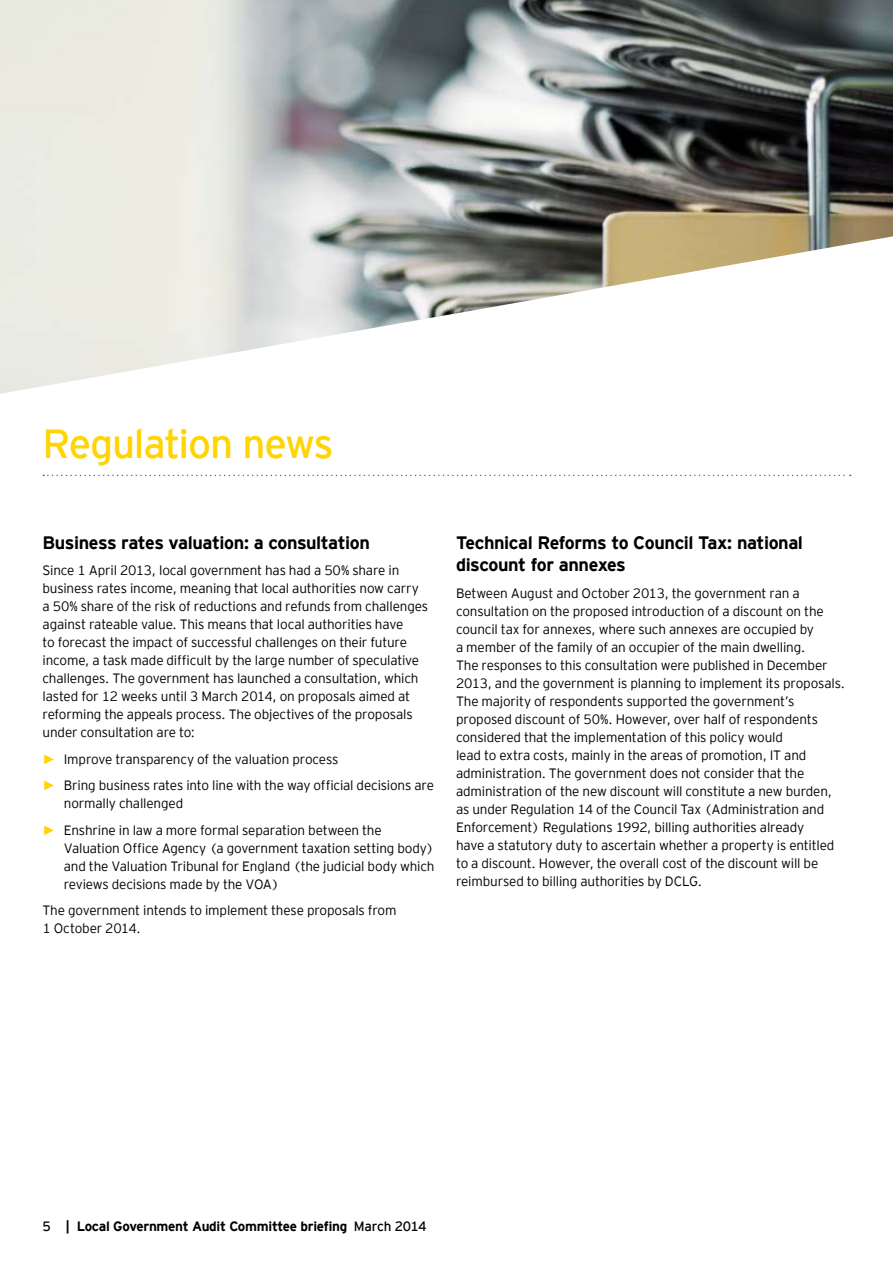
<style>
.page{position:relative;width:893px;height:1263px;background:#fff}
.page>*{position:absolute;margin:0;border:0;box-sizing:border-box;transform-origin:0 0}
.t1{font:40.5px "EY Interstate";letter-spacing:-.03em;color:#ffd400}
.t2{font:700 18px/22.5px "EY Interstate";letter-spacing:-.025em;color:#000}
.t3{font:300 13.5px/18px "EY Interstate";letter-spacing:-.015em;color:#000}
.t4{font:700 13.5px "EY Interstate";letter-spacing:-.02em;color:#000}
.s1{font-family:"Arial";font-weight:700;color:#ffd400}
.s2{font-weight:400}
</style>
<div class="page">
<img style="left:0;top:0;width:893px;height:394px">
<svg style="left:43px;top:475px;width:808px;height:1px"></svg>
<h1 class="t1" style="left:43px;top:414px;width:293px">Regulation news</h1>
<h2 class="t2" style="left:43px;top:530px;width:329px">Business rates valuation: a consultation</h2>
<p class="t3" style="left:43px;top:561px;width:387px">Since 1 April 2013, local government has had a 50% share in business rates income, meaning that local authorities now carry a 50% share of the risk of reductions and refunds from challenges against rateable value. This means that local authorities have<br>to forecast the impact of successful challenges on their future income, a task made difficult by the large number of speculative challenges. The government has launched a consultation, which lasted for 12 weeks until 3 March 2014, on proposals aimed at reforming the appeals process. The objectives of the proposals under consultation are to:</p>
<p class="t3" style="left:43px;top:745px;width:393px;line-height:26.5px"><span class="s1">►</span> Improve transparency of the valuation process<br><span class="s1">►</span> Bring business rates into line with the way official decisions are</p>
<p class="t3" style="left:43px;top:789px;width:341px;line-height:26.5px;text-indent:21px">normally challenged<br><span class="s1">►</span> Enshrine in law a more formal separation between the</p>
<p class="t3" style="left:64px;top:838px;width:372px;text-align:justify">Valuation Office Agency (a government taxation setting body) and the Valuation Tribunal for England (the judicial body which reviews decisions made by the VOA)</p>
<p class="t3" style="left:43px;top:901px;width:355px">The government intends to implement these proposals from<br>1 October 2014.</p>
<h2 class="t2" style="left:456px;top:530px;width:348px">Technical Reforms to Council Tax: national discount for annexes</h2>
<p class="t3" style="left:456px;top:583px;width:390px">Between August and October 2013, the government ran a consultation on the proposed introduction of a discount on the council tax for annexes, where such annexes are occupied by<br>a member of the family of an occupier of the main dwelling.<br>The responses to this consultation were published in December 2013, and the government is planning to implement its proposals.<br>The majority of respondents supported the government’s proposed discount of 50%. However, over half of respondents considered that the implementation of this policy would<br>lead to extra costs, mainly in the areas of promotion, IT and administration. The government does not consider that the administration of the new discount will constitute a new burden, as under Regulation 14 of the Council Tax (Administration and Enforcement) Regulations 1992, billing authorities already<br>have a statutory duty to ascertain whether a property is entitled to a discount. However, the overall cost of the discount will be reimbursed to billing authorities by DCLG.</p>
<p class="t4" style="left:43px;top:1217px;width:386px"><span class="s2">5</span> | Local Government Audit Committee briefing <span class="s2">March 2014</span></p>
</div>
